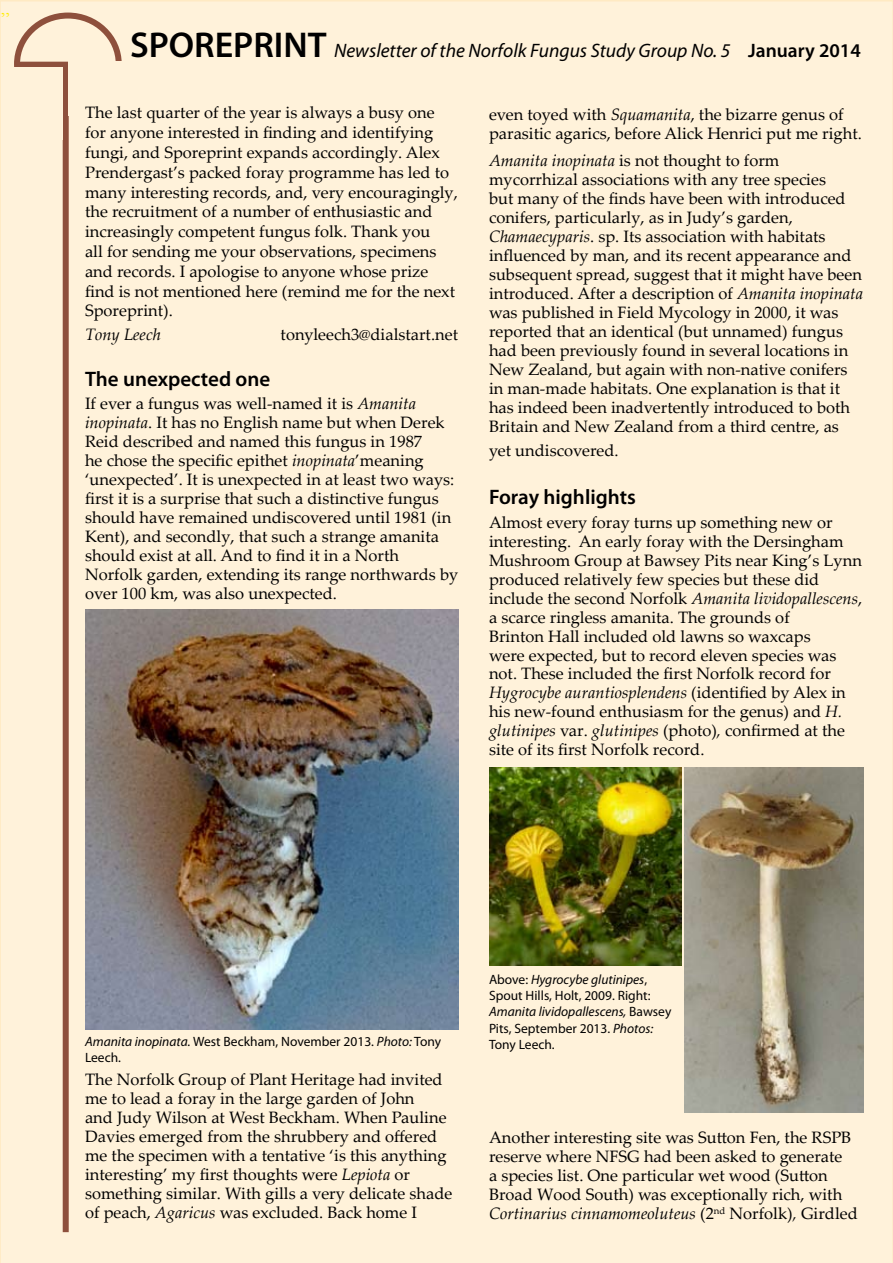
<style>
.page{position:relative;width:893px;height:1263px;background:#fff2da}
.page>*{position:absolute;margin:0;border:0;box-sizing:border-box;transform-origin:0 0}
.t1{font:600 21px "Myriad Pro";color:#000}
.t2{font:italic 19.5px "Myriad Pro";color:#000}
.t3{font:18px "Times New Roman";color:#ffed00}
.t4{font:16.5px/19px "Palatino Linotype";color:#000}
.t5{font:italic 16.5px "Palatino Linotype";color:#000}
.t6{font:13.5px/16.2px "Myriad Pro";color:#000}
.s1{font-weight:600;font-style:normal;font-size:36px}
.s2{font-weight:600;font-style:normal}
.s3{font-style:italic}
</style>
<div class="page">
<div style="left:14px;top:13px;width:108px;height:102px;border:6px solid #8e503c;border-radius:50%"></div>
<div style="left:16px;top:62px;width:53px;height:54px;background:#8e503c"></div>
<div style="left:63px;top:116px;width:6px;height:1116px;background:#8e503c"></div>
<div style="left:13px;top:67px;width:50px;height:73px;background:#fff2da"></div>
<div style="left:69px;top:62px;width:53px;height:54px;background:#fff2da"></div>
<img style="left:85px;top:610px;width:373px;height:419px">
<img style="left:685px;top:767px;width:178px;height:345px">
<img style="left:489px;top:768px;width:192px;height:198px">
<p class="t3" style="left:1px;top:-4px;width:10px">,,</p>
<p class="t2" style="left:130px;top:38px;width:732px"><span class="s1">SPOREPRINT</span> Newsletter of the Norfolk Fungus Study Group No. 5 <span class="s2">January 2014</span></p>
<p class="t4" style="left:85px;top:102px;width:374px;line-height:19.8px">The last quarter of the year is always a busy one for anyone interested in finding and identifying fungi, and Sporeprint expands accordingly. Alex Prendergast’s packed foray programme has led to many interesting records, and, very encouragingly, the recruitment of a number of enthusiastic and increasingly competent fungus folk. Thank you<br>all for sending me your observations, specimens and records. I apologise to anyone whose prize find is not mentioned here (remind me for the next Sporeprint).</p>
<p class="t5" style="left:85px;top:323px;width:77px">Tony Leech</p>
<p class="t4" style="left:281px;top:325px;width:179px">tonyleech3@dialstart.net</p>
<p class="t1" style="left:85px;top:365px;width:187px">The unexpected one</p>
<p class="t4" style="left:85px;top:393px;width:375px">If ever a fungus was well-named it is <span class="s3">Amanita inopinata</span>. It has no English name but when Derek Reid described and named this fungus in 1987<br>he chose the specific epithet <span class="s3">inopinata</span>’meaning ‘unexpected’. It is unexpected in at least two ways: first it is a surprise that such a distinctive fungus should have remained undiscovered until 1981 (in Kent), and secondly, that such a strange amanita should exist at all. And to find it in a North Norfolk garden, extending its range northwards by over 100 km, was also unexpected.</p>
<p class="t4" style="left:489px;top:104px;width:374px">even toyed with <span class="s3">Squamanita</span>, the bizarre genus of parasitic agarics, before Alick Henrici put me right.</p>
<p class="t4" style="left:489px;top:150px;width:376px"><span class="s3">Amanita inopinata</span> is not thought to form mycorrhizal associations with any tree species<br>but many of the finds have been with introduced conifers, particularly, as in Judy’s garden, <span class="s3">Chamaecyparis</span>. sp. Its association with habitats influenced by man, and its recent appearance and subsequent spread, suggest that it might have been introduced. After a description of <span class="s3">Amanita inopinata </span>was published in Field Mycology in 2000, it was reported that an identical (but unnamed) fungus had been previously found in several locations in New Zealand, but again with non-native conifers in man-made habitats. One explanation is that it has indeed been inadvertently introduced to both Britain and New Zealand from a third centre, as</p>
<p class="t4" style="left:489px;top:440px;width:131px">yet undiscovered.</p>
<p class="t1" style="left:489px;top:484px;width:148px">Foray highlights</p>
<p class="t4" style="left:489px;top:512px;width:375px">Almost every foray turns up something new or interesting. An early foray with the Dersingham Mushroom Group at Bawsey Pits near King’s Lynn produced relatively few species but these did include the second Norfolk <span class="s3">Amanita lividopallescens</span>, a scarce ringless amanita. The grounds of<br>Brinton Hall included old lawns so waxcaps<br>were expected, but to record eleven species was not. These included the first Norfolk record for <span class="s3">Hygrocybe aurantiosplendens</span> (identified by Alex in his new-found enthusiasm for the genus) and <span class="s3">H. glutinipes</span> var. <span class="s3">glutinipes</span> (photo)<span class="s3">,</span> confirmed at the site of its first Norfolk record.</p>
<p class="t6" style="left:85px;top:1033px;width:358px"><span class="s3">Amanita inopinata.</span> West Beckham, November 2013. <span class="s3">Photo:</span> Tony<br>Leech.</p>
<p class="t4" style="left:85px;top:1069px;width:369px">The Norfolk Group of Plant Heritage had invited me to lead a foray in the large garden of John<br>and Judy Wilson at West Beckham. When Pauline Davies emerged from the shrubbery and offered me the specimen with a tentative ‘is this anything interesting’ my first thoughts were <span class="s3">Lepiota</span> or something similar. With gills a very delicate shade of peach, <span class="s3">Agaricus</span> was excluded. Back home I</p>
<p class="t6" style="left:489px;top:971px;width:184px">Above: <span class="s3">Hygrocybe glutinipes</span>,<br>Spout Hills, Holt, 2009. Right:<br><span class="s3">Amanita lividopallescens,</span> Bawsey<br>Pits, September 2013. <span class="s3">Photos:<br></span>Tony Leech.</p>
<p class="t4" style="left:489px;top:1128px;width:370px">Another interesting site was Sutton Fen, the RSPB reserve where NFSG had been asked to generate<br>a species list. One particular wet wood (Sutton Broad Wood South) was exceptionally rich, with <span class="s3">Cortinarius cinnamomeoluteus</span> (2<sup>nd</sup> Norfolk)<span class="s3">,</span> Girdled</p>
</div>
